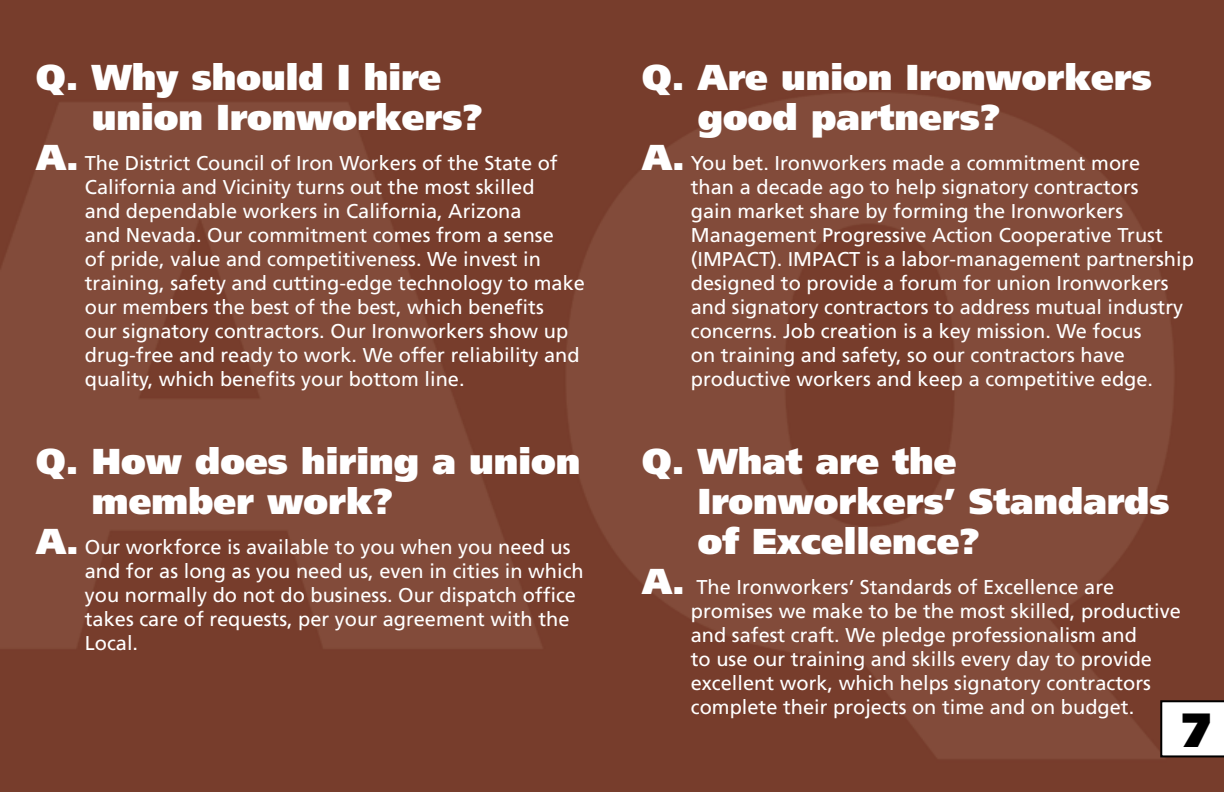
<style>
.page{position:relative;width:1224px;height:792px;background:#fff}
.page>*{position:absolute;margin:0;border:0;box-sizing:border-box;transform-origin:0 0}
.t1{font:900 48px "Frutiger";color:#000}
.t2{font:900 36px/40px "Frutiger";color:#fff}
.t3{font:20px/24px "Frutiger";color:#fff}
.s1{font-weight:900;font-size:36px}
</style>
<div class="page">
<img style="left:0;top:0;width:1224px;height:792px">
<svg style="left:1160px;top:700px;width:64px;height:57px"></svg>
<h2 class="t2" style="left:92px;top:57px;width:393px;text-indent:-56px">Q. Why should I hire union Ironworkers?</h2>
<p class="t3" style="left:85px;top:151px;width:502px;text-indent:-49px"><span class="s1">A.</span> The District Council of Iron Workers of the State of California and Vicinity turns out the most skilled<br>and dependable workers in California, Arizona<br>and Nevada. Our commitment comes from a sense<br>of pride, value and competitiveness. We invest in training, safety and cutting-edge technology to make our members the best of the best, which benefits<br>our signatory contractors. Our Ironworkers show up drug-free and ready to work. We offer reliability and quality, which benefits your bottom line.</p>
<h2 class="t2" style="left:92px;top:441px;width:490px;text-indent:-56px">Q. How does hiring a union member work?</h2>
<p class="t3" style="left:85px;top:535px;width:500px;text-indent:-49px"><span class="s1">A.</span> Our workforce is available to you when you need us and for as long as you need us, even in cities in which you normally do not do business. Our dispatch office takes care of requests, per your agreement with the Local.</p>
<h2 class="t2" style="left:698px;top:57px;width:456px;text-indent:-56px">Q. Are union Ironworkers good partners?</h2>
<p class="t3" style="left:691px;top:151px;width:505px;text-indent:-49px"><span class="s1">A.</span> You bet. Ironworkers made a commitment more<br>than a decade ago to help signatory contractors<br>gain market share by forming the Ironworkers Management Progressive Action Cooperative Trust (IMPACT). IMPACT is a labor-management partnership designed to provide a forum for union Ironworkers and signatory contractors to address mutual industry concerns. Job creation is a key mission. We focus<br>on training and safety, so our contractors have productive workers and keep a competitive edge.</p>
<h2 class="t2" style="left:698px;top:441px;width:473px;text-indent:-56px">Q. What are the<br>Ironworkers’ Standards of Excellence?</h2>
<p class="t3" style="left:691px;top:575px;width:492px;text-indent:-49px"><span class="s1">A.</span> The Ironworkers’ Standards of Excellence are promises we make to be the most skilled, productive and safest craft. We pledge professionalism and<br>to use our training and skills every day to provide excellent work, which helps signatory contractors complete their projects on time and on budget.</p>
<h1 class="t1" style="left:1182px;top:701px;width:30px">7</h1>
</div>
